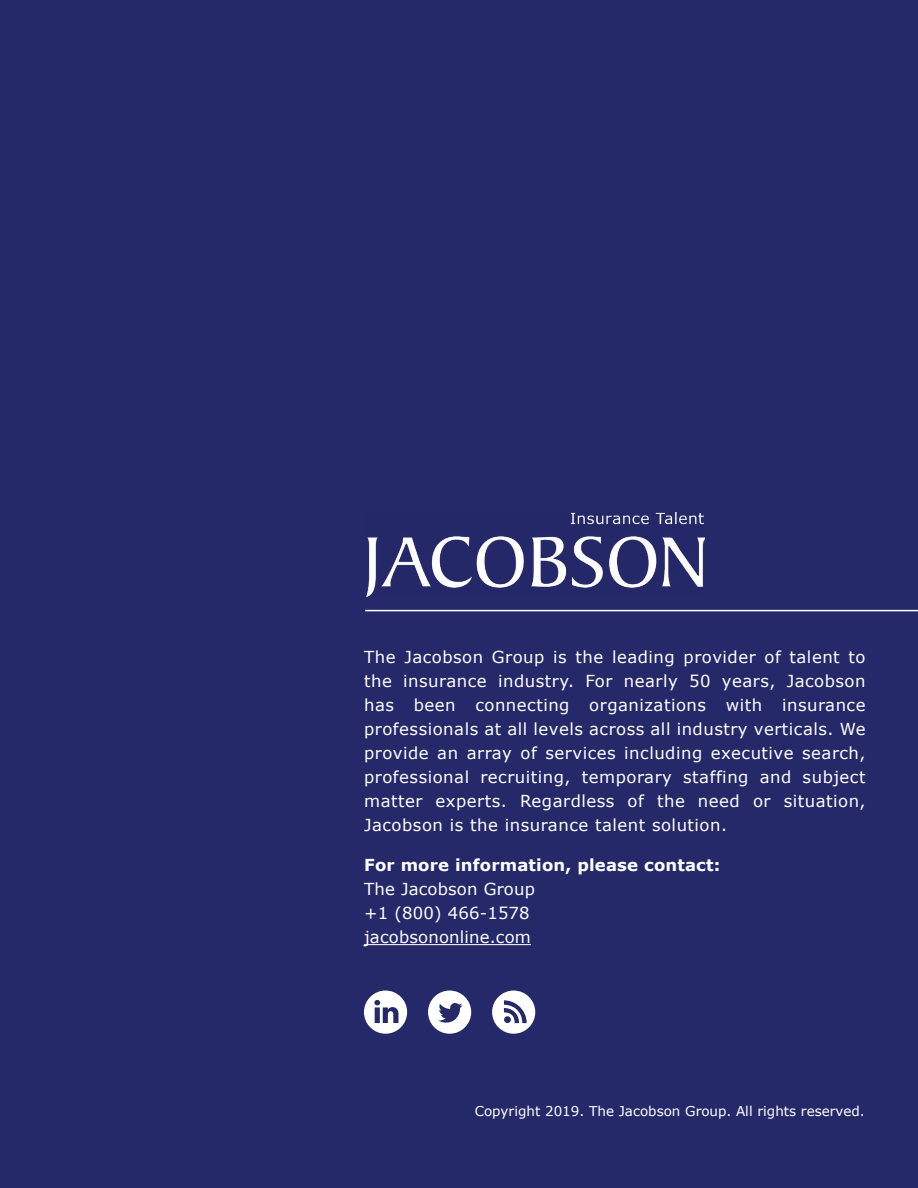
<style>
.page{position:relative;width:918px;height:1188px;background:#262969}
.page>*{position:absolute;margin:0;border:0;box-sizing:border-box;transform-origin:0 0}
.t1{font:16.5px/24px "Verdana";letter-spacing:.03em;color:#fff;text-align:justify}
.t2{font:16.5px/24px "Verdana";letter-spacing:.01em;color:#fff}
.t3{font:700 16.5px "Verdana";letter-spacing:.01em;color:#fff}
.t4{font:13.5px "Verdana";color:#fff}
</style>
<div class="page">
<hr style="left:364px;top:944px;width:167px;height:1px;background:#fff">
<hr style="left:365px;top:610px;width:553px;height:1px;background:#fff">
<img style="left:367px;top:512px;width:338px;height:84px">
<svg style="left:492px;top:991px;width:43px;height:43px"></svg>
<svg style="left:428px;top:991px;width:43px;height:43px"></svg>
<svg style="left:364px;top:991px;width:43px;height:43px"></svg>
<p class="t1" style="left:364px;top:645px;width:503px">The Jacobson Group is the leading provider of talent to the insurance industry. For nearly 50 years, Jacobson has been connecting organizations with insurance professionals at all levels across all industry verticals. We provide an array of services including executive search, professional recruiting, temporary staffing and subject matter experts. Regardless of the need or situation, Jacobson is the insurance talent solution.</p>
<p class="t3" style="left:364px;top:854px;width:358px">For more information, please contact:</p>
<p class="t2" style="left:364px;top:877px;width:172px">The Jacobson Group +1 (800) 466-1578 jacobsononline.com</p>
<p class="t4" style="left:475px;top:1102px;width:392px">Copyright 2019. The Jacobson Group. All rights reserved.</p>
</div>
